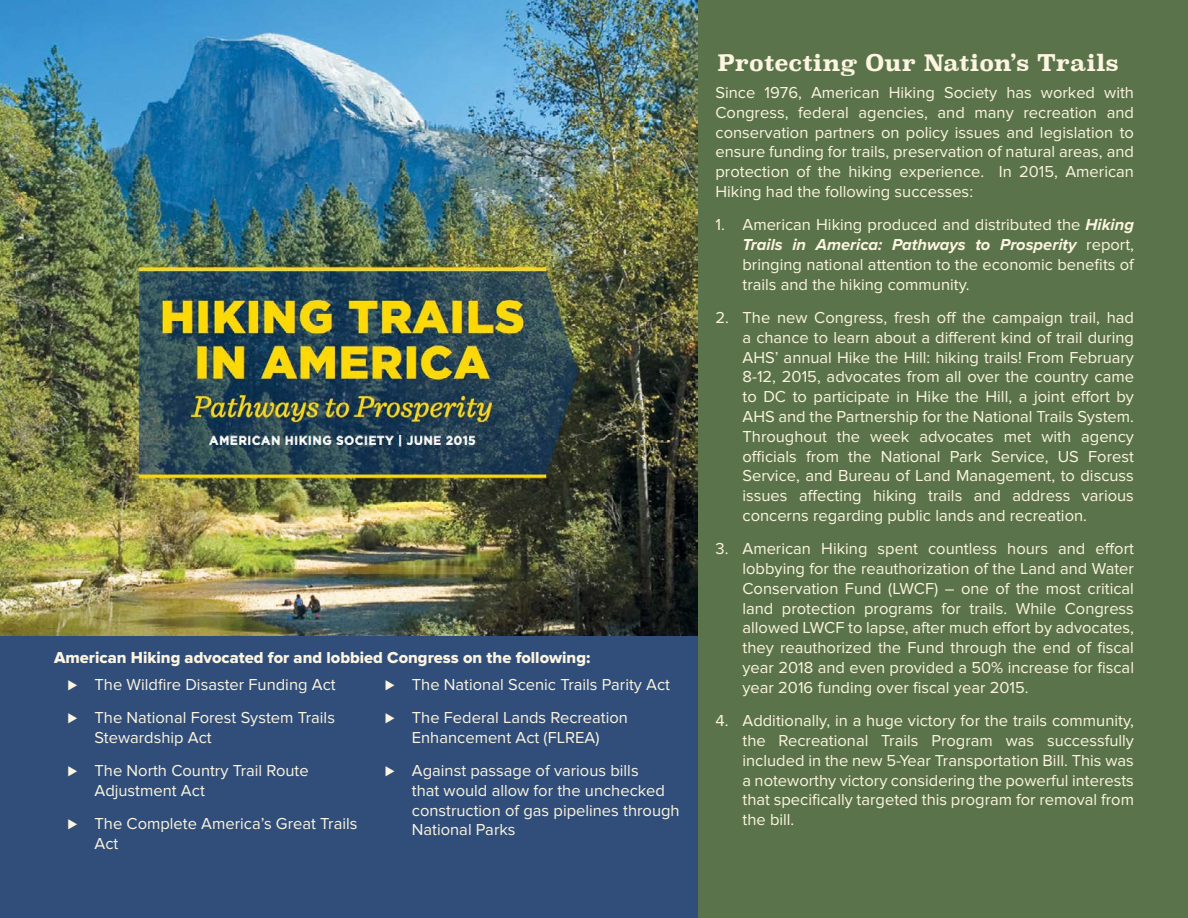
<style>
.page{position:relative;width:1188px;height:918px;background:#fff}
.page>*{position:absolute;margin:0;border:0;box-sizing:border-box;transform-origin:0 0}
.t1{font:700 22.5px "Superclarendon";color:#fcf5e1}
.t2{font:16.5px/19.8px "Proxima Nova";color:#fcf5e1}
.t3{font:16.5px "Proxima Nova Extrabld";color:#fcf5e1}
.s1{font-weight:700;font-style:italic}
</style>
<div class="page">
<img style="left:0;top:0;width:698px;height:637px">
<div style="left:0;top:637px;width:698px;height:281px;background:#304e79"></div>
<div style="left:698px;top:0;width:490px;height:918px;background:#5b734a"></div>
<p class="t3" style="left:54px;top:650px;width:538px">American Hiking advocated for and lobbied Congress on the following:</p>
<p class="t2" style="left:67px;top:668px;width:270px;line-height:33.3px">⊲ The Wildfire Disaster Funding Act ⊲ The National Forest System Trails</p>
<p class="t2" style="left:67px;top:721px;width:243px;line-height:33.3px;text-indent:27px">Stewardship Act<br>⊲ The North Country Trail Route</p>
<p class="t2" style="left:67px;top:774px;width:291px;line-height:33.3px;text-indent:27px">Adjustment Act<br>⊲ The Complete America’s Great Trails</p>
<p class="t2" style="left:94px;top:834px;width:25px">Act</p>
<p class="t2" style="left:385px;top:668px;width:287px;line-height:33.3px">⊲ The National Scenic Trails Parity Act ⊲ The Federal Lands Recreation</p>
<p class="t2" style="left:385px;top:721px;width:255px;line-height:33.3px;text-indent:27px">Enhancement Act (FLREA)<br>⊲ Against passage of various bills</p>
<p class="t2" style="left:412px;top:781px;width:269px">that would allow for the unchecked construction of gas pipelines through<br>National Parks</p>
<h1 class="t1" style="left:717px;top:54px;width:403px">Protecting Our Nation’s Trails</h1>
<p class="t2" style="left:716px;top:83px;width:420px;text-align:justify">Since 1976, American Hiking Society has worked with Congress, federal agencies, and many recreation and conservation partners on policy issues and legislation to ensure funding for trails, preservation of natural areas, and protection of the hiking experience. In 2015, American Hiking had the following successes:</p>
<p class="t2" style="left:742px;top:216px;width:393px;text-align:justify;text-indent:-27px">1. American Hiking produced and distributed the <span class="s1">Hiking Trails in America: Pathways to Prosperity</span> report, bringing national attention to the economic benefits of trails and the hiking community.</p>
<p class="t2" style="left:742px;top:308px;width:393px;text-align:justify;text-indent:-27px">2. The new Congress, fresh off the campaign trail, had a chance to learn about a different kind of trail during AHS’ annual Hike the Hill: hiking trails! From February 8-12, 2015, advocates from all over the country came to DC to participate in Hike the Hill, a joint effort by AHS and the Partnership for the National Trails System.<br>Throughout the week advocates met with agency officials from the National Park Service, US Forest Service, and Bureau of Land Management, to discuss issues affecting hiking trails and address various concerns regarding public lands and recreation.</p>
<p class="t2" style="left:742px;top:540px;width:393px;text-align:justify;text-indent:-27px">3. American Hiking spent countless hours and effort lobbying for the reauthorization of the Land and Water Conservation Fund (LWCF) – one of the most critical land protection programs for trails. While Congress allowed LWCF to lapse, after much effort by advocates, they reauthorized the Fund through the end of fiscal year 2018 and even provided a 50% increase for fiscal year 2016 funding over fiscal year 2015.</p>
<p class="t2" style="left:742px;top:712px;width:393px;text-align:justify;text-indent:-27px">4. Additionally, in a huge victory for the trails community, the Recreational Trails Program was successfully included in the new 5-Year Transportation Bill. This was a noteworthy victory considering the powerful interests that specifically targeted this program for removal from the bill.</p>
</div>
